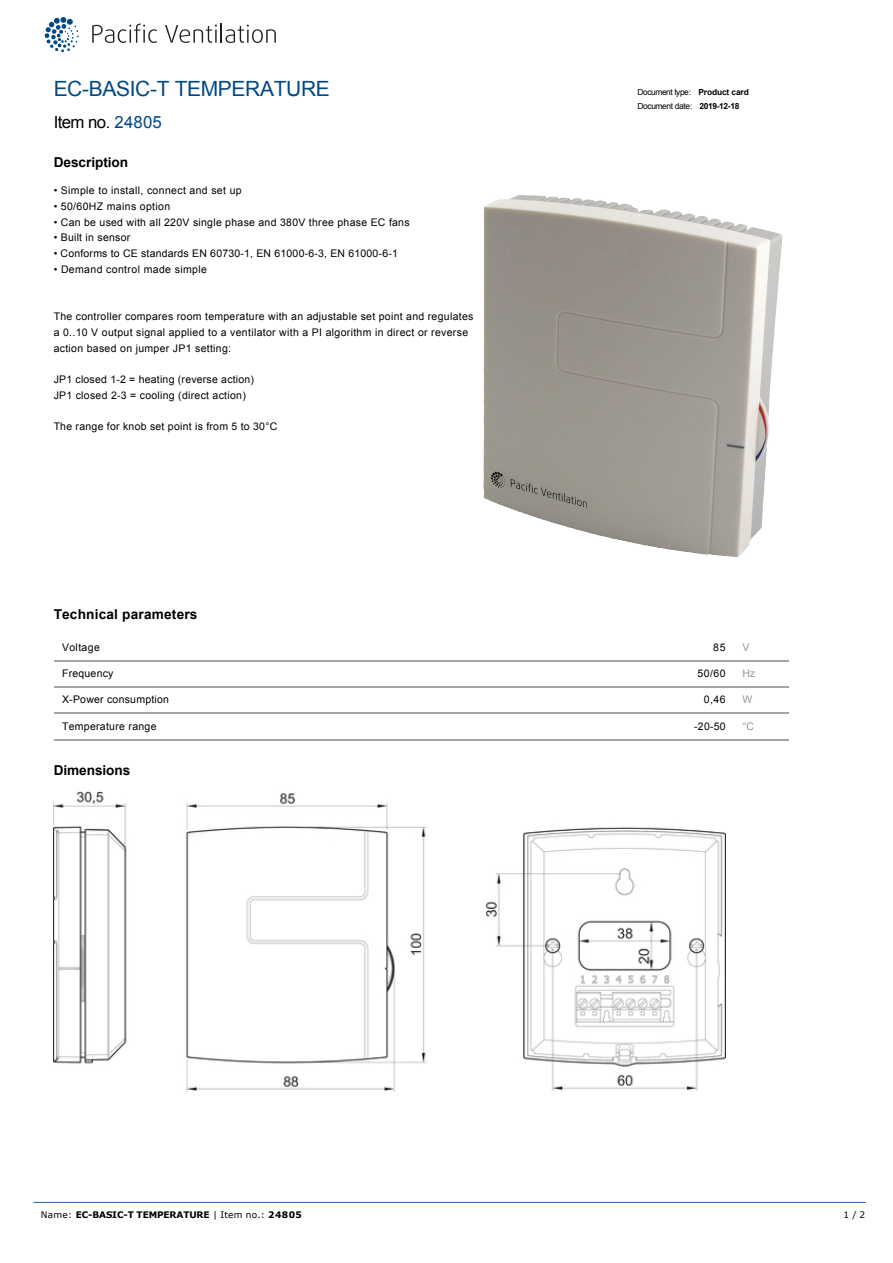
<style>
.page{position:relative;width:893px;height:1263px;background:#fff}
.page>*{position:absolute;margin:0;border:0;box-sizing:border-box;transform-origin:0 0}
.t1{font:21px "Arial";letter-spacing:-.015em;color:#004985}
.t2{font:16.8px "Arial";letter-spacing:-.015em;color:#000}
.t3{font:700 13.65px "Arial";letter-spacing:-.005em;color:#000}
.t4{font:700 13.65px "Arial";letter-spacing:.015em;color:#000}
.t5{font:10.5px/15.8px "Arial";letter-spacing:.03em;color:#000}
.t6{font:10.5px "Arial";color:#979797}
.t7{font:700 9px "Verdana";letter-spacing:-.015em;color:#000}
.t8{font:9px "Verdana";color:#000}
.t9{font:8.4px/13.6px "Arial";letter-spacing:-.045em;color:#000}
.s1{color:#004985}
.s2{font-weight:700}
.s3{font-weight:400}
</style>
<div class="page">
<hr style="left:54px;top:660px;width:541px;height:1px;background:#a5a5a5">
<hr style="left:595px;top:660px;width:139px;height:1px;background:#a5a5a5">
<hr style="left:734px;top:660px;width:55px;height:1px;background:#a5a5a5">
<hr style="left:54px;top:687px;width:541px;height:1px;background:#a5a5a5">
<hr style="left:595px;top:687px;width:139px;height:1px;background:#a5a5a5">
<hr style="left:734px;top:687px;width:55px;height:1px;background:#a5a5a5">
<hr style="left:54px;top:713px;width:541px;height:1px;background:#a5a5a5">
<hr style="left:595px;top:713px;width:139px;height:1px;background:#a5a5a5">
<hr style="left:734px;top:713px;width:55px;height:1px;background:#a5a5a5">
<hr style="left:54px;top:739px;width:541px;height:1px;background:#a5a5a5">
<hr style="left:595px;top:739px;width:139px;height:1px;background:#a5a5a5">
<hr style="left:734px;top:739px;width:55px;height:1px;background:#a5a5a5">
<img style="left:54px;top:791px;width:672px;height:301px">
<hr style="left:33px;top:1202px;width:833px;height:1px;background:#1e61a9">
<svg style="left:44px;top:17px;width:232px;height:36px"></svg>
<img style="left:483px;top:195px;width:300px;height:362px">
<p class="t1" style="left:54px;top:75px;width:278px">EC-BASIC-T TEMPERATURE</p>
<p class="t2" style="left:54px;top:111px;width:110px">Item no. <span class="s1">24805</span></p>
<p class="t3" style="left:54px;top:153px;width:76px">Description</p>
<p class="t5" style="left:54px;top:183px;width:190px">• Simple to install, connect and set up</p>
<p class="t5" style="left:54px;top:198px;width:118px">• 50/60HZ mains option</p>
<p class="t5" style="left:54px;top:214px;width:357px">• Can be used with all 220V single phase and 380V three phase EC fans</p>
<p class="t5" style="left:54px;top:230px;width:78px">• Built in sensor</p>
<p class="t5" style="left:54px;top:246px;width:346px">• Conforms to CE standards EN 60730-1, EN 61000-6-3, EN 61000-6-1</p>
<p class="t5" style="left:54px;top:261px;width:155px">• Demand control made simple</p>
<p class="t5" style="left:54px;top:309px;width:421px">The controller compares room temperature with an adjustable set point and regulates a 0..10 V output signal applied to a ventilator with a PI algorithm in direct or reverse action based on jumper JP1 setting:</p>
<p class="t5" style="left:54px;top:372px;width:202px">JP1 closed 1-2 = heating (reverse action)<br>JP1 closed 2-3 = cooling (direct action)</p>
<p class="t5" style="left:54px;top:419px;width:225px">The range for knob set point is from 5 to 30°C</p>
<p class="t9" style="left:637px;top:86px;width:113px">Document type: <span class="s2">Product card<br></span>Document date: <span class="s2">2019-12-18</span></p>
<p class="t4" style="left:54px;top:605px;width:145px">Technical parameters</p>
<p class="t5" style="left:62px;top:639px;width:39px">Voltage</p>
<p class="t5" style="left:713px;top:639px;width:14px">85</p>
<p class="t6" style="left:742px;top:640px;width:9px">V</p>
<p class="t5" style="left:62px;top:666px;width:53px">Frequency</p>
<p class="t5" style="left:697px;top:666px;width:30px">50/60</p>
<p class="t6" style="left:742px;top:667px;width:14px">Hz</p>
<p class="t5" style="left:62px;top:692px;width:109px">X-Power consumption</p>
<p class="t5" style="left:704px;top:692px;width:24px">0,46</p>
<p class="t6" style="left:742px;top:693px;width:11px">W</p>
<p class="t5" style="left:62px;top:718px;width:96px">Temperature range</p>
<p class="t5" style="left:694px;top:718px;width:33px">-20-50</p>
<p class="t6" style="left:742px;top:719px;width:13px">°C</p>
<p class="t3" style="left:54px;top:761px;width:78px">Dimensions</p>
<p class="t7" style="left:41px;top:1208px;width:263px"><span class="s3">Name:</span> EC-BASIC-T TEMPERATURE <span class="s3">| Item no.:</span> 24805</p>
<p class="t8" style="left:843px;top:1209px;width:23px">1 / 2</p>
</div>
